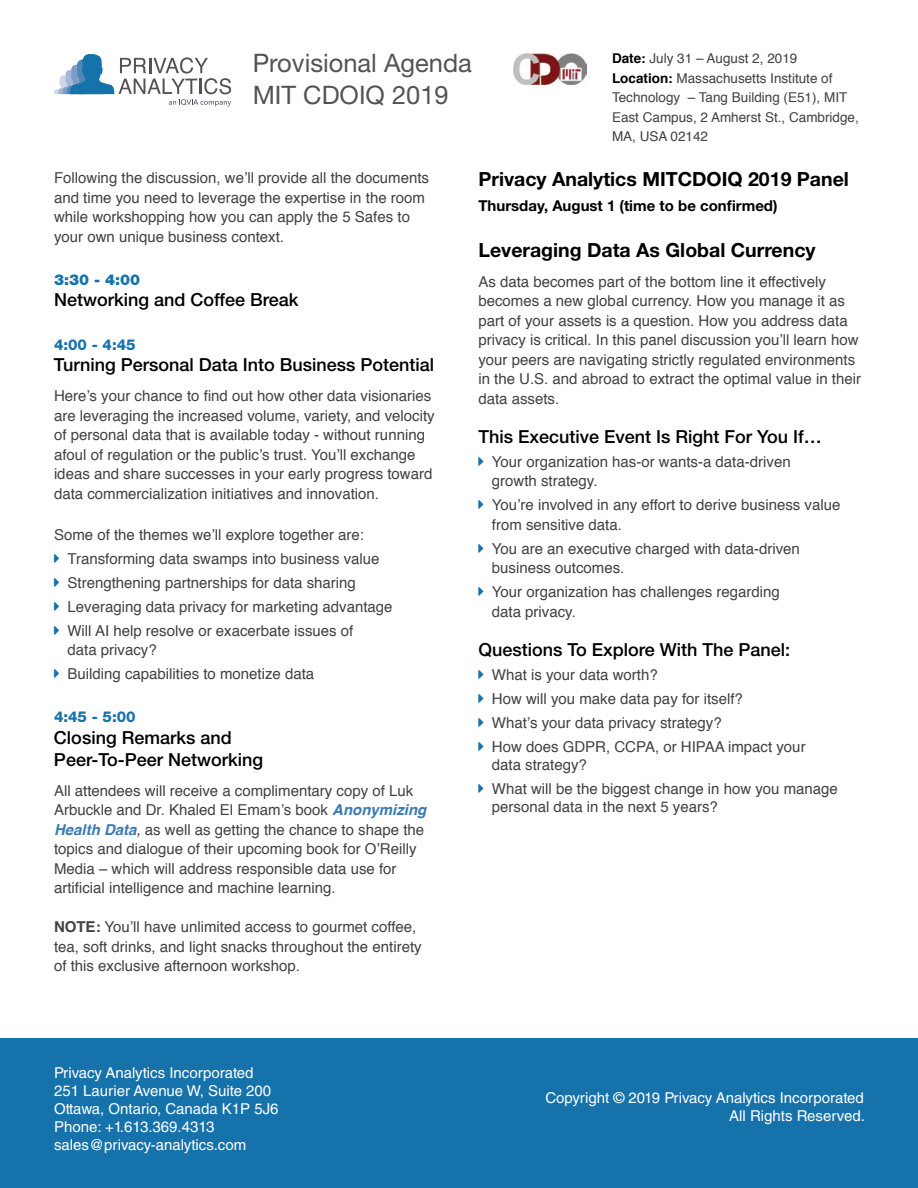
<style>
.page{position:relative;width:918px;height:1188px;background:#fff}
.page>*{position:absolute;margin:0;border:0;box-sizing:border-box;transform-origin:0 0}
.t1{font:25.5px/31.8px "Helvetica Neue LT Std";color:#535352}
.t2{font:700 19.5px "Helvetica Neue LT Std";color:#000}
.t3{font:500 18px/21.6px "Helvetica Neue LT Std";color:#000}
.t4{font:15px/19.5px "Helvetica";color:#414042}
.t5{font:15px/18px "Helvetica LT Std";color:#fff}
.t6{font:700 15px "Helvetica Neue LT Std";color:#000}
.t7{font:800 15px "Helvetica Neue LT Std";color:#1672ab}
.t8{font:900 15px "Helvetica Neue LT Std";color:#1672ab}
.t9{font:13.5px/19.5px "Helvetica";color:#414042}
.s1{font-weight:700;color:#000}
.s2{color:#1672ab}
.s3{font-weight:700;font-style:italic;color:#3c7bb1}
.s4{font-style:italic}
.s5{font-weight:700}
</style>
<div class="page">
<div style="left:0;top:1039px;width:918px;height:149px;background:#1672ab"></div>
<svg style="left:54px;top:54px;width:177px;height:52px"></svg>
<img style="left:513px;top:54px;width:73px;height:31px">
<h1 class="t1" style="left:253px;top:47px;width:221px">Provisional Agenda<br>MIT CDOIQ 2019</h1>
<p class="t9" style="left:612px;top:49px;width:248px"><span class="s1">Date:</span> July 31 – August 2, 2019<br><span class="s1">Location:</span> Massachusetts Institute of<br>Technology – Tang Building (E51), MIT<br>East Campus, 2 Amherst St., Cambridge,<br>MA, USA 02142</p>
<p class="t4" style="left:54px;top:168px;width:377px">Following the discussion, we’ll provide all the documents and time you need to leverage the expertise in the room while workshopping how you can apply the 5 Safes to your own unique business context.</p>
<p class="t8" style="left:54px;top:270px;width:88px">3:30 - 4:00</p>
<p class="t3" style="left:54px;top:289px;width:246px">Networking and Coffee Break</p>
<p class="t7" style="left:54px;top:335px;width:83px">4:00 - 4:45</p>
<p class="t3" style="left:54px;top:354px;width:382px">Turning Personal Data Into Business Potential</p>
<p class="t4" style="left:54px;top:387px;width:382px">Here’s your chance to find out how other data visionaries are leveraging the increased volume, variety, and velocity of personal data that is available today - without running afoul of regulation or the public’s trust. You’ll exchange ideas and share successes in your early progress toward data commercialization initiatives and innovation.</p>
<p class="t4" style="left:54px;top:525px;width:312px">Some of the themes we’ll explore together are:</p>
<p class="t4" style="left:54px;top:549px;width:327px"><span class="s2">→</span> Transforming data swamps into business value</p>
<p class="t4" style="left:54px;top:573px;width:303px"><span class="s2">→</span> Strengthening partnerships for data sharing</p>
<p class="t4" style="left:54px;top:597px;width:340px"><span class="s2">→</span> Leveraging data privacy for marketing advantage</p>
<p class="t4" style="left:68px;top:621px;width:287px;text-indent:-14px"><span class="s2">→</span> Will AI help resolve or exacerbate issues of data privacy?</p>
<p class="t4" style="left:54px;top:665px;width:262px"><span class="s2">→</span> Building capabilities to monetize data</p>
<p class="t7" style="left:54px;top:708px;width:83px">4:45 - 5:00</p>
<p class="t3" style="left:54px;top:727px;width:211px">Closing Remarks and<br>Peer-To-Peer Networking</p>
<p class="t4" style="left:54px;top:781px;width:374px">All attendees will receive a complimentary copy of Luk Arbuckle and Dr. Khaled El Emam’s book <span class="s3">Anonymizing Health Data</span><span class="s4">,</span> as well as getting the chance to shape the topics and dialogue of their upcoming book for O’Reilly Media – which will address responsible data use for artificial intelligence and machine learning.</p>
<p class="t4" style="left:54px;top:918px;width:369px"><span class="s5">NOTE:</span> You’ll have unlimited access to gourmet coffee, tea, soft drinks, and light snacks throughout the entirety of this exclusive afternoon workshop.</p>
<p class="t5" style="left:54px;top:1064px;width:226px">Privacy Analytics Incorporated<br>251 Laurier Avenue W, Suite 200<br>Ottawa, Ontario, Canada K1P 5J6<br>Phone: +1.613.369.4313 sales@privacy-analytics.com</p>
<h2 class="t2" style="left:478px;top:167px;width:372px">Privacy Analytics MITCDOIQ 2019 Panel</h2>
<p class="t6" style="left:478px;top:196px;width:301px">Thursday, August 1 (time to be confirmed)</p>
<h2 class="t2" style="left:478px;top:238px;width:339px">Leveraging Data As Global Currency</h2>
<p class="t4" style="left:478px;top:272px;width:384px">As data becomes part of the bottom line it effectively becomes a new global currency. How you manage it as part of your assets is a question. How you address data privacy is critical. In this panel discussion you’ll learn how your peers are navigating strictly regulated environments in the U.S. and abroad to extract the optimal value in their data assets.</p>
<p class="t3" style="left:478px;top:425px;width:345px">This Executive Event Is Right For You If…</p>
<p class="t4" style="left:492px;top:452px;width:300px;text-indent:-14px"><span class="s2">→</span> Your organization has-or wants-a data-driven growth strategy.</p>
<p class="t4" style="left:492px;top:496px;width:350px;text-indent:-13px"><span class="s2">→</span> You’re involved in any effort to derive business value from sensitive data.</p>
<p class="t4" style="left:492px;top:539px;width:309px;text-indent:-14px"><span class="s2">→</span> You are an executive charged with data-driven business outcomes.</p>
<p class="t4" style="left:492px;top:583px;width:289px;text-indent:-14px"><span class="s2">→</span> Your organization has challenges regarding data privacy.</p>
<p class="t3" style="left:478px;top:638px;width:313px">Questions To Explore With The Panel:</p>
<p class="t4" style="left:478px;top:665px;width:181px"><span class="s2">→</span> What is your data worth?</p>
<p class="t4" style="left:478px;top:689px;width:266px"><span class="s2">→</span> How will you make data pay for itself?</p>
<p class="t4" style="left:478px;top:713px;width:245px"><span class="s2">→</span> What’s your data privacy strategy?</p>
<p class="t4" style="left:492px;top:738px;width:315px;line-height:18px;text-indent:-14px"><span class="s2">→</span> How does GDPR, CCPA, or HIPAA impact your data strategy?</p>
<p class="t4" style="left:492px;top:780px;width:348px;line-height:18px;text-indent:-14px"><span class="s2">→</span> What will be the biggest change in how you manage personal data in the next 5 years?</p>
<p class="t5" style="left:546px;top:1089px;width:321px;text-align:right">Copyright © 2019 Privacy Analytics Incorporated<br>All Rights Reserved.</p>
</div>
